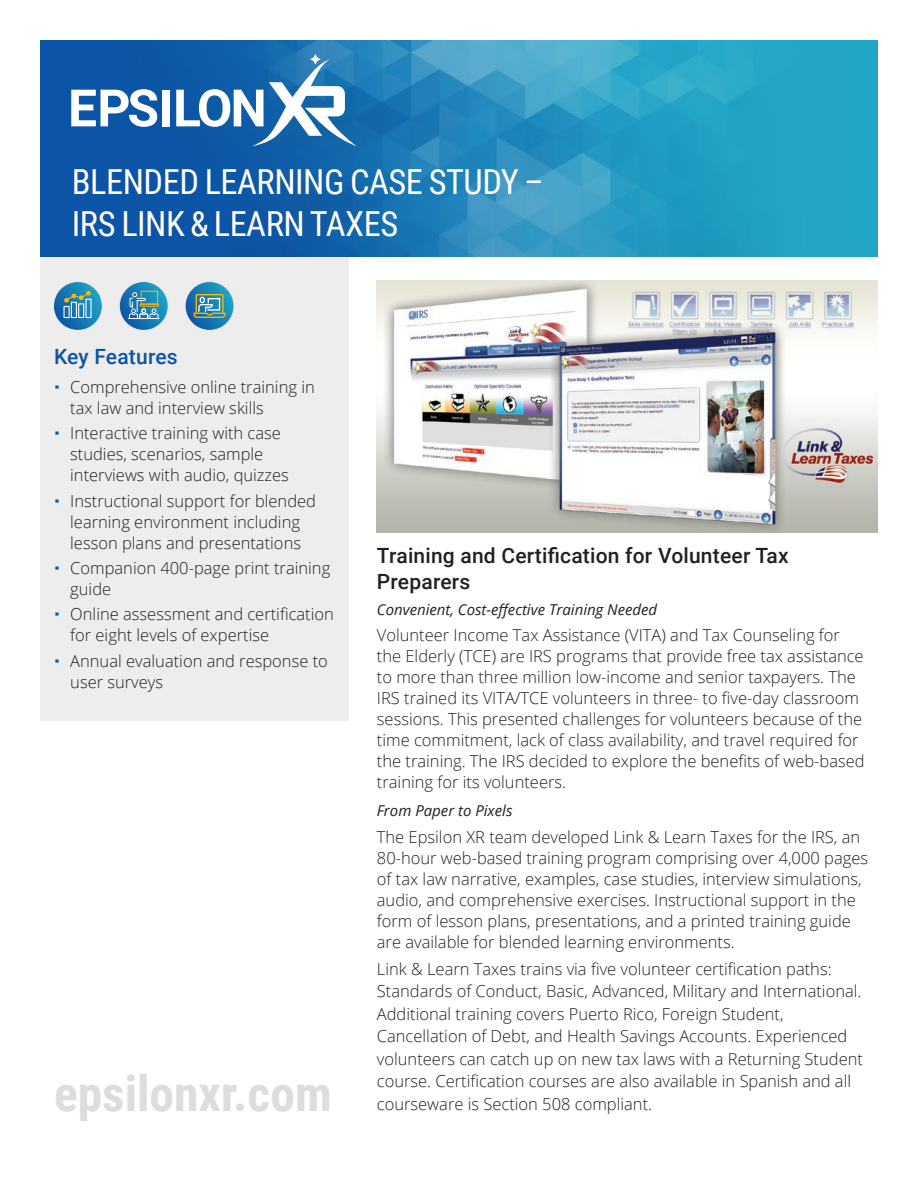
<style>
.page{position:relative;width:918px;height:1188px;background:#fff}
.page>*{position:absolute;margin:0;border:0;box-sizing:border-box;transform-origin:0 0}
.t1{font:700 49.5px "Roboto Condensed";color:#ddddde}
.t2{font:34.5px/41.4px "Roboto Condensed";letter-spacing:-.015em;color:#fff}
.t3{font:500 21px/25.5px "Roboto";letter-spacing:.01em;color:#231f20}
.t4{font:500 21px "Roboto";letter-spacing:.01em;color:#0c54a4}
.t5{font:300 16.5px/21px "Open Sans";color:#231f20}
.t6{font:italic 15px "Open Sans";color:#231f20}
</style>
<div class="page">
<div style="left:40px;top:251px;width:309px;height:470px;background:#ecedec"></div>
<svg style="left:54px;top:282px;width:48px;height:48px"></svg>
<svg style="left:119px;top:282px;width:49px;height:48px"></svg>
<hr style="left:128px;top:318px;width:32px;height:1px;background:#fff">
<svg style="left:185px;top:282px;width:49px;height:48px"></svg>
<img style="left:40px;top:40px;width:838px;height:216px">
<svg style="left:71px;top:89px;width:86px;height:38px"></svg>
<div style="left:162px;top:90px;width:8px;height:36px;background:#fff"></div>
<svg style="left:176px;top:54px;width:181px;height:92px"></svg>
<img style="left:377px;top:280px;width:500px;height:253px">
<h2 class="t2" style="left:72px;top:160px;width:473px">BLENDED LEARNING CASE STUDY –<br>IRS LINK &amp; LEARN TAXES</h2>
<p class="t4" style="left:54px;top:341px;width:125px">Key Features</p>
<p class="t5" style="left:70px;top:376px;width:246px">Comprehensive online training in tax law and interview skills</p>
<p class="t5" style="left:70px;top:423px;width:220px">Interactive training with case studies, scenarios, sample interviews with audio, quizzes</p>
<p class="t5" style="left:70px;top:490px;width:247px">Instructional support for blended learning environment including lesson plans and presentations</p>
<p class="t5" style="left:70px;top:557px;width:262px">Companion 400-page print training guide</p>
<p class="t5" style="left:70px;top:604px;width:265px">Online assessment and certification for eight levels of expertise</p>
<p class="t5" style="left:70px;top:650px;width:259px">Annual evaluation and response to user surveys</p>
<h1 class="t1" style="left:54px;top:1059px;width:279px">epsilonxr.com</h1>
<p class="t3" style="left:377px;top:542px;width:413px">Training and Certification for Volunteer Tax<br>Preparers</p>
<p class="t6" style="left:377px;top:599px;width:282px">Convenient, Cost-effective Training Needed</p>
<p class="t5" style="left:377px;top:624px;width:489px">Volunteer Income Tax Assistance (VITA) and Tax Counseling for the Elderly (TCE) are IRS programs that provide free tax assistance to more than three million low-income and senior taxpayers. The IRS trained its VITA/TCE volunteers in three- to five-day classroom sessions. This presented challenges for volunteers because of the time commitment, lack of class availability, and travel required for the training. The IRS decided to explore the benefits of web-based training for its volunteers.</p>
<p class="t6" style="left:377px;top:801px;width:137px">From Paper to Pixels</p>
<p class="t5" style="left:377px;top:826px;width:493px">The Epsilon XR team developed Link &amp; Learn Taxes for the IRS, an 80-hour web-based training program comprising over 4,000 pages of tax law narrative, examples, case studies, interview simulations, audio, and comprehensive exercises. Instructional support in the form of lesson plans, presentations, and a printed training guide are available for blended learning environments.</p>
<p class="t5" style="left:377px;top:957px;width:488px;line-height:22.5px">Link &amp; Learn Taxes trains via five volunteer certification paths:<br>Standards of Conduct, Basic, Advanced, Military and International.<br>Additional training covers Puerto Rico, Foreign Student, Cancellation of Debt, and Health Savings Accounts. Experienced volunteers can catch up on new tax laws with a Returning Student course. Certification courses are also available in Spanish and all courseware is Section 508 compliant.</p>
</div>
